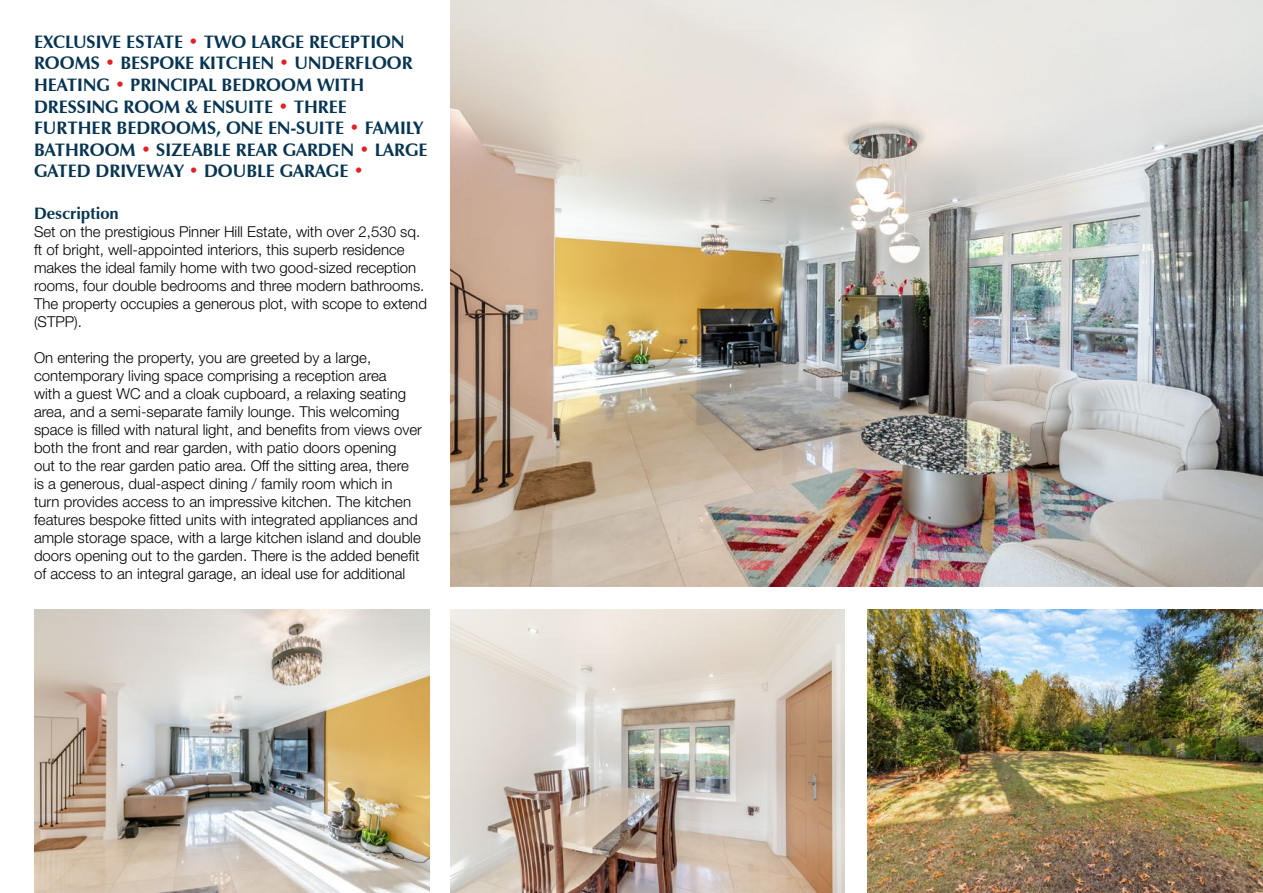
<style>
.page{position:relative;width:1263px;height:893px;background:#fff}
.page>*{position:absolute;margin:0;border:0;box-sizing:border-box;transform-origin:0 0}
.t1{font:700 18px/21.6px "Zapf Humanist 601 BT";color:#063451}
.t2{font:700 16.5px "Zapf Humanist 601 BT";color:#063451}
.t3{font:300 15px/18px "Helvetica Neue LT Std";color:#000}
.s1{color:#e22126}
</style>
<div class="page">
<img style="left:867px;top:609px;width:396px;height:284px">
<img style="left:451px;top:609px;width:393px;height:284px">
<img style="left:34px;top:609px;width:395px;height:284px">
<img style="left:451px;top:0;width:812px;height:586px">
<p class="t1" style="left:34px;top:31px;width:395px">EXCLUSIVE ESTATE <span class="s1">•</span> TWO LARGE RECEPTION ROOMS <span class="s1">•</span> BESPOKE KITCHEN <span class="s1">•</span> UNDERFLOOR HEATING <span class="s1">•</span> PRINCIPAL BEDROOM WITH DRESSING ROOM &amp; ENSUITE <span class="s1">•</span> THREE FURTHER BEDROOMS, ONE EN-SUITE <span class="s1">•</span> FAMILY BATHROOM <span class="s1">•</span> SIZEABLE REAR GARDEN <span class="s1">•</span> LARGE GATED DRIVEWAY <span class="s1">•</span> DOUBLE GARAGE <span class="s1">•</span></p>
<p class="t2" style="left:34px;top:203px;width:86px">Description</p>
<p class="t3" style="left:34px;top:222px;width:394px">Set on the prestigious Pinner Hill Estate, with over 2,530 sq. ft of bright, well-appointed interiors, this superb residence makes the ideal family home with two good-sized reception rooms, four double bedrooms and three modern bathrooms.<br>The property occupies a generous plot, with scope to extend (STPP).</p>
<p class="t3" style="left:34px;top:348px;width:389px">On entering the property, you are greeted by a large, contemporary living space comprising a reception area<br>with a guest WC and a cloak cupboard, a relaxing seating area, and a semi-separate family lounge. This welcoming space is filled with natural light, and benefits from views over both the front and rear garden, with patio doors opening<br>out to the rear garden patio area. Off the sitting area, there is a generous, dual-aspect dining / family room which in<br>turn provides access to an impressive kitchen. The kitchen features bespoke fitted units with integrated appliances and ample storage space, with a large kitchen island and double doors opening out to the garden. There is the added benefit of access to an integral garage, an ideal use for additional</p>
</div>
